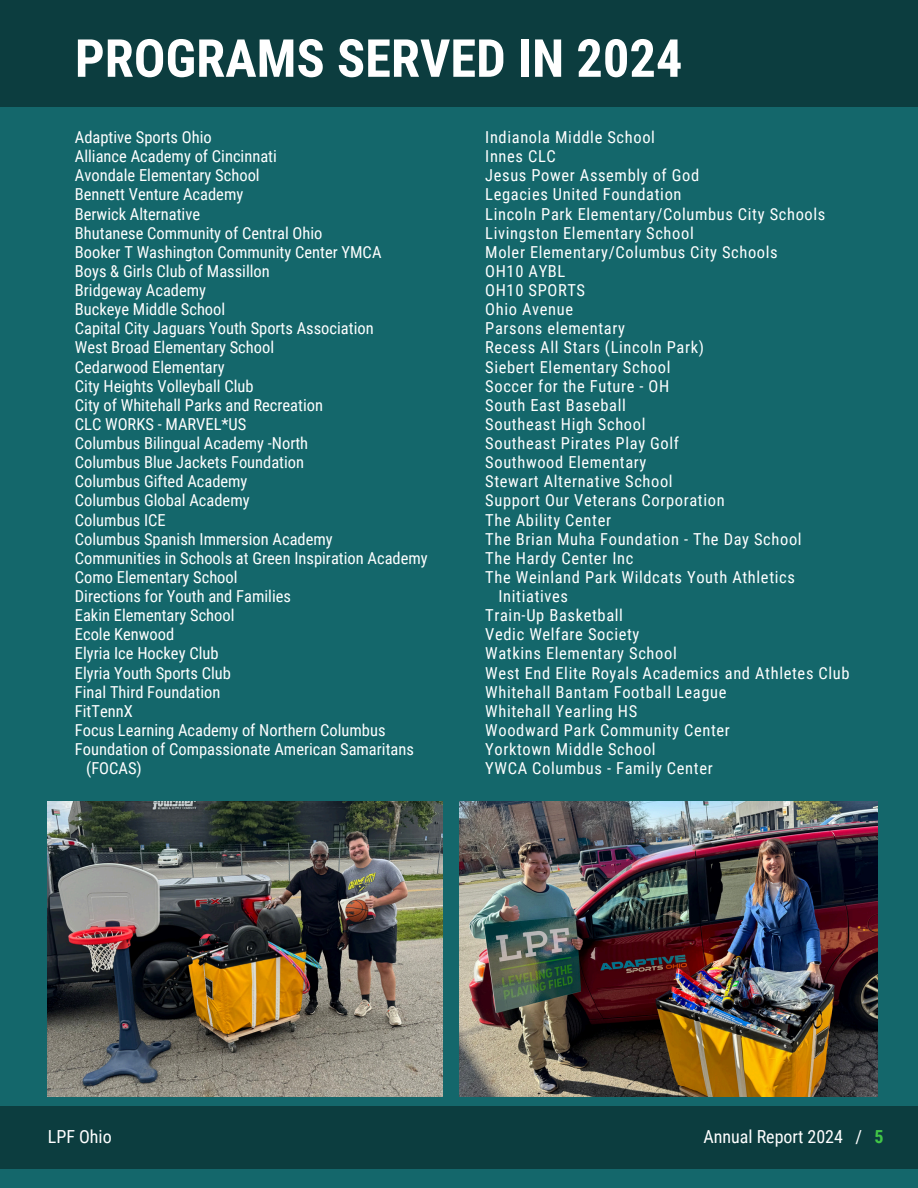
<style>
.page{position:relative;width:918px;height:1188px;background:#14676b}
.page>*{position:absolute;margin:0;border:0;box-sizing:border-box;transform-origin:0 0}
.t1{font:700 52.5px "Roboto Condensed";color:#fff}
.t2{font:18px "Roboto Condensed";color:#fff}
.t3{font:16.5px "Roboto Condensed";color:#fff}
.t4{font:16.5px "Roboto Condensed";letter-spacing:.04em;color:#fff}
.s1{font-weight:700;color:#42c647}
</style>
<div class="page">
<div style="left:0;top:1106px;width:918px;height:63px;background:#0c3d3f"></div>
<div style="left:0;top:0;width:918px;height:107px;background:#0c3d3f"></div>
<img style="left:48px;top:802px;width:395px;height:294px">
<img style="left:459px;top:802px;width:419px;height:294px">
<p class="t1" style="left:75px;top:28px;width:609px">PROGRAMS SERVED IN 2024</p>
<p class="t3" style="left:75px;top:128px;width:138px">Adaptive Sports Ohio</p>
<p class="t3" style="left:75px;top:147px;width:204px">Alliance Academy of Cincinnati</p>
<p class="t3" style="left:75px;top:166px;width:186px">Avondale Elementary School</p>
<p class="t3" style="left:75px;top:185px;width:170px">Bennett Venture Academy</p>
<p class="t3" style="left:75px;top:204px;width:127px">Berwick Alternative</p>
<p class="t3" style="left:75px;top:223px;width:249px">Bhutanese Community of Central Ohio</p>
<p class="t3" style="left:75px;top:243px;width:308px">Booker T Washington Community Center YMCA</p>
<p class="t3" style="left:75px;top:262px;width:196px">Boys &amp; Girls Club of Massillon</p>
<p class="t3" style="left:75px;top:281px;width:133px">Bridgeway Academy</p>
<p class="t3" style="left:75px;top:300px;width:152px">Buckeye Middle School</p>
<p class="t3" style="left:75px;top:319px;width:300px">Capital City Jaguars Youth Sports Association</p>
<p class="t3" style="left:75px;top:338px;width:201px">West Broad Elementary School</p>
<p class="t3" style="left:75px;top:357px;width:151px">Cedarwood Elementary</p>
<p class="t3" style="left:75px;top:376px;width:180px">City Heights Volleyball Club</p>
<p class="t3" style="left:75px;top:396px;width:250px">City of Whitehall Parks and Recreation</p>
<p class="t3" style="left:75px;top:415px;width:173px">CLC WORKS - MARVEL*US</p>
<p class="t3" style="left:75px;top:434px;width:235px">Columbus Bilingual Academy -North</p>
<p class="t3" style="left:75px;top:453px;width:231px">Columbus Blue Jackets Foundation</p>
<p class="t3" style="left:75px;top:472px;width:174px">Columbus Gifted Academy</p>
<p class="t3" style="left:75px;top:491px;width:176px">Columbus Global Academy</p>
<p class="t3" style="left:75px;top:510px;width:92px">Columbus ICE</p>
<p class="t3" style="left:75px;top:529px;width:259px">Columbus Spanish Immersion Academy</p>
<p class="t3" style="left:75px;top:549px;width:354px">Communities in Schools at Green Inspiration Academy</p>
<p class="t3" style="left:75px;top:568px;width:164px">Como Elementary School</p>
<p class="t3" style="left:75px;top:587px;width:218px">Directions for Youth and Families</p>
<p class="t3" style="left:75px;top:606px;width:161px">Eakin Elementary School</p>
<p class="t3" style="left:75px;top:625px;width:101px">Ecole Kenwood</p>
<p class="t3" style="left:75px;top:644px;width:145px">Elyria Ice Hockey Club</p>
<p class="t3" style="left:75px;top:663px;width:158px">Elyria Youth Sports Club</p>
<p class="t3" style="left:75px;top:682px;width:147px">Final Third Foundation</p>
<p class="t3" style="left:75px;top:702px;width:59px">FitTennX</p>
<p class="t3" style="left:75px;top:721px;width:312px">Focus Learning Academy of Northern Columbus</p>
<p class="t3" style="left:75px;top:740px;width:341px">Foundation of Compassionate American Samaritans</p>
<p class="t3" style="left:86px;top:759px;width:57px">(FOCAS)</p>
<p class="t4" style="left:485px;top:128px;width:171px">Indianola Middle School</p>
<p class="t4" style="left:485px;top:147px;width:72px">Innes CLC</p>
<p class="t4" style="left:485px;top:166px;width:216px">Jesus Power Assembly of God</p>
<p class="t4" style="left:485px;top:185px;width:198px">Legacies United Foundation</p>
<p class="t4" style="left:485px;top:204px;width:342px">Lincoln Park Elementary/Columbus City Schools</p>
<p class="t4" style="left:485px;top:223px;width:210px">Livingston Elementary School</p>
<p class="t4" style="left:485px;top:243px;width:294px">Moler Elementary/Columbus City Schools</p>
<p class="t4" style="left:485px;top:262px;width:82px">OH10 AYBL</p>
<p class="t4" style="left:485px;top:281px;width:101px">OH10 SPORTS</p>
<p class="t4" style="left:485px;top:300px;width:89px">Ohio Avenue</p>
<p class="t4" style="left:485px;top:319px;width:141px">Parsons elementary</p>
<p class="t4" style="left:485px;top:338px;width:220px">Recess All Stars (Lincoln Park)</p>
<p class="t4" style="left:485px;top:357px;width:187px">Siebert Elementary School</p>
<p class="t4" style="left:485px;top:376px;width:186px">Soccer for the Future - OH</p>
<p class="t4" style="left:485px;top:396px;width:142px">South East Baseball</p>
<p class="t4" style="left:485px;top:415px;width:162px">Southeast High School</p>
<p class="t4" style="left:485px;top:434px;width:195px">Southeast Pirates Play Golf</p>
<p class="t4" style="left:485px;top:453px;width:163px">Southwood Elementary</p>
<p class="t4" style="left:485px;top:472px;width:189px">Stewart Alternative School</p>
<p class="t4" style="left:485px;top:491px;width:241px">Support Our Veterans Corporation</p>
<p class="t4" style="left:485px;top:510px;width:127px">The Ability Center</p>
<p class="t4" style="left:485px;top:529px;width:318px">The Brian Muha Foundation - The Day School</p>
<p class="t4" style="left:485px;top:549px;width:150px">The Hardy Center Inc</p>
<p class="t4" style="left:485px;top:568px;width:311px">The Weinland Park Wildcats Youth Athletics</p>
<p class="t4" style="left:498px;top:587px;width:71px">Initiatives</p>
<p class="t4" style="left:485px;top:606px;width:139px">Train-Up Basketball</p>
<p class="t4" style="left:485px;top:625px;width:156px">Vedic Welfare Society</p>
<p class="t4" style="left:485px;top:644px;width:193px">Watkins Elementary School</p>
<p class="t4" style="left:485px;top:663px;width:366px">West End Elite Royals Academics and Athletes Club</p>
<p class="t4" style="left:485px;top:682px;width:243px">Whitehall Bantam Football League</p>
<p class="t4" style="left:485px;top:702px;width:154px">Whitehall Yearling HS</p>
<p class="t4" style="left:485px;top:721px;width:246px">Woodward Park Community Center</p>
<p class="t4" style="left:485px;top:740px;width:172px">Yorktown Middle School</p>
<p class="t4" style="left:485px;top:759px;width:229px">YWCA Columbus - Family Center</p>
<p class="t2" style="left:48px;top:1127px;width:65px">LPF Ohio</p>
<h1 class="t2" style="left:703px;top:1127px;width:182px">Annual Report 2024 / <span class="s1">5</span></h1>
</div>
